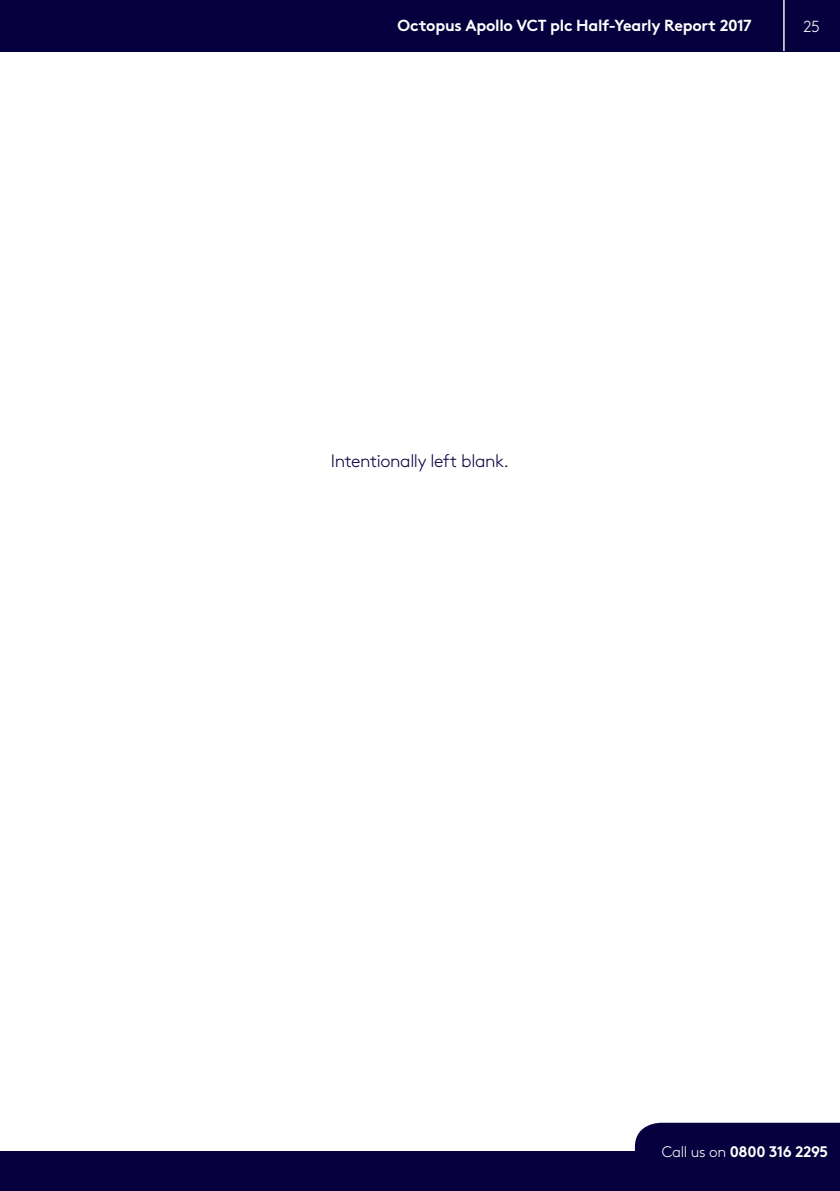
<style>
.page{position:relative;width:840px;height:1191px;background:#fff}
.page>*{position:absolute;margin:0;border:0;box-sizing:border-box;transform-origin:0 0}
.t1{font:300 18px "Brown";letter-spacing:-.02em;color:#07003f}
.t2{font:700 16px "Brown";letter-spacing:-.015em;color:#fff}
.t3{font:300 16px "Brown";color:#fff}
.t4{font:700 15.2px "Brown";letter-spacing:-.025em;color:#fff}
.s1{font-weight:300}
</style>
<div class="page">
<div style="left:0;top:0;width:839px;height:51px;background:#07003f"></div>
<hr style="left:782px;top:0;width:2px;height:51px;background:#fff">
<div style="left:0;top:1151px;width:839px;height:40px;background:#07003f"></div>
<div style="left:634px;top:1122px;width:205px;height:29px;background:#07003f"></div>
<p class="t2" style="left:397px;top:13px;width:355px">Octopus Apollo VCT plc Half-Yearly Report 2017</p>
<p class="t3" style="left:803px;top:14px;width:18px">25</p>
<p class="t1" style="left:331px;top:448px;width:179px">Intentionally left blank.</p>
<p class="t4" style="left:661px;top:1139px;width:168px"><span class="s1">Call us on</span> 0800 316 2295</p>
</div>
